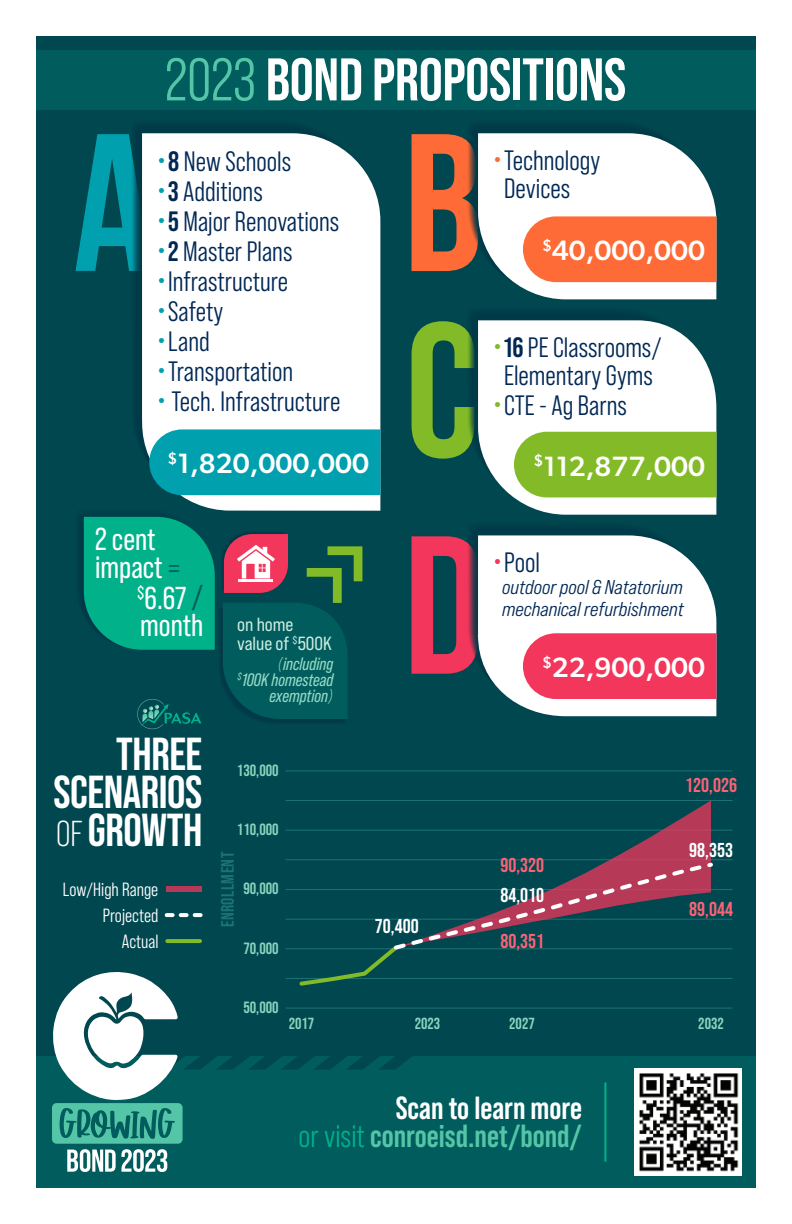
<style>
.page{position:relative;width:792px;height:1224px;background:#fff}
.page>*{position:absolute;margin:0;border:0;box-sizing:border-box;transform-origin:0 0}
.t1{font:700 60px "Bebas Neue Pro";letter-spacing:-.005em;color:#fff}
.t2{font:46px/38px "Bebas Neue";letter-spacing:-.01em;color:#fff;text-align:justify}
.t3{font:700 32px/28px "Bebas Neue Pro";color:#54c5a6;text-align:right}
.t4{font:31.6px/27.2px "Bebas Neue Pro";color:#fff}
.t5{font:28px/28px "Bebas Neue Pro Middle";color:#002855;text-align:center}
.t6{font:500 28px "Gibson";color:#fff}
.t7{font:20px/22px "Bebas Neue Pro Sm E Md It";color:#002855}
.t8{font:20px "Bebas Neue";color:#fb6274}
.t9{font:20px "Bebas Neue";color:#fff}
.t10{font:19.2px "Bebas Neue Pro Middle";color:#fff}
.t11{font:19px/19px "Bebas Neue Pro Sm E Rg";color:#ccece0}
.t12{font:italic 18px/16px "Bebas Neue Pro";color:#94d9c3;text-align:right}
.t13{font:700 18px "Bebas Neue Pro";letter-spacing:.025em;color:#1c7374}
.t14{font:16.2px "Bebas Neue";color:#88d5bd}
.t15{font:16px "Bebas Neue";color:#88d5bd}
.s1{font-family:"Bebas Neue Pro Middle";font-weight:400;color:#54c5a6}
.s2{font-family:"Bebas Neue Pro";font-weight:700}
.s3{font-family:"Bebas Neue Pro Middle";color:#005c5d}
.s4{color:#005c5d}
.s5{font-family:"Bebas Neue Pro";font-size:31.6px;color:#fff}
.s6{font-family:"Museo Slab 100"}
.s7{font-family:"Bebas Neue Pro";font-size:36px}
.s8{color:#fff}
.s9{font-family:"Bebas Neue Pro Middle";font-weight:400;color:#00b18a}
</style>
<div class="page">
<div style="left:36px;top:36px;width:720px;height:1152px;background:#004750"></div>
<div style="left:36px;top:1056px;width:720px;height:132px;background:#005c5d"></div>
<svg style="left:76px;top:134px;width:54px;height:137px"></svg>
<div style="left:142px;top:133px;width:238px;height:378px;background:#fff"></div>
<div style="left:149px;top:429px;width:231px;height:66px;background:#00a0af"></div>
<svg style="left:412px;top:321px;width:54px;height:138px"></svg>
<svg style="left:478px;top:320px;width:238px;height:195px;background:#e5eced"></svg>
<div style="left:514px;top:432px;width:202px;height:65px;background:#82bb27"></div>
<svg style="left:539px;top:295px;width:177px;height:4px"></svg>
<svg style="left:412px;top:126px;width:304px;height:169px"></svg>
<svg style="left:412px;top:536px;width:54px;height:138px"></svg>
<svg style="left:478px;top:535px;width:238px;height:181px;background:#e6eced"></svg>
<div style="left:523px;top:633px;width:193px;height:66px;background:#f3365b"></div>
<img style="left:635px;top:1069px;width:107px;height:106px">
<div style="left:36px;top:50px;width:720px;height:60px;background:#005c5d"></div>
<hr style="left:286px;top:978px;width:447px;height:1px;background:#1c7374">
<hr style="left:286px;top:948px;width:447px;height:1px;background:#1c7374">
<hr style="left:286px;top:919px;width:447px;height:1px;background:#1c7374">
<hr style="left:286px;top:889px;width:447px;height:1px;background:#1c7374">
<hr style="left:286px;top:859px;width:447px;height:1px;background:#1c7374">
<hr style="left:286px;top:830px;width:447px;height:1px;background:#1c7374">
<hr style="left:286px;top:800px;width:447px;height:1px;background:#1c7374">
<hr style="left:286px;top:770px;width:447px;height:1px;background:#1c7374">
<svg style="left:301px;top:800px;width:410px;height:60px"></svg>
<hr style="left:286px;top:1008px;width:447px;height:1px;background:#1c7374">
<svg style="left:79px;top:508px;width:283px;height:221px"></svg>
<hr style="left:239px;top:580px;width:34px;height:2px;background:#fff">
<svg style="left:52px;top:860px;width:664px;height:312px"></svg>
<h1 class="t1" style="left:165px;top:45px;width:463px"><span class="s1">2023</span> BOND PROPOSITIONS</h1>
<p class="t5" style="left:158px;top:147px;width:135px"><sup>•</sup> <span class="s2">8</span> New Schools</p>
<p class="t5" style="left:158px;top:177px;width:106px"><sup>•</sup> <span class="s2">3</span> Additions</p>
<p class="t5" style="left:158px;top:207px;width:183px"><sup>•</sup> <span class="s2">5</span> Major Renovations</p>
<p class="t5" style="left:158px;top:237px;width:136px"><sup>•</sup> <span class="s2">2</span> Master Plans</p>
<p class="t5" style="left:158px;top:267px;width:132px"><sup>•</sup> Infrastructure</p>
<p class="t5" style="left:158px;top:297px;width:67px"><sup>•</sup> Safety</p>
<p class="t5" style="left:158px;top:327px;width:53px"><sup>•</sup> Land</p>
<p class="t5" style="left:158px;top:357px;width:137px"><sup>•</sup> Transportation</p>
<p class="t5" style="left:158px;top:387px;width:184px"><sup>•</sup> Tech. Infrastructure</p>
<p class="t6" style="left:168px;top:447px;width:203px"><sup>$</sup>1,820,000,000</p>
<p class="t4" style="left:95px;top:526px;width:87px">2 cent impact <span class="s3">=</span></p>
<p class="t4" style="left:137px;top:584px;width:68px"><sup>$</sup>6.67 <span class="s4">/</span></p>
<p class="t11" style="left:237px;top:615px;width:96px;text-indent:-97px"><span class="s5">month</span> on home value of <sup>$</sup>500K</p>
<p class="t12" style="left:238px;top:656px;width:97px"><span class="s6">(</span>including<br><sup>$</sup>100K homestead exemption<span class="s6">)</span></p>
<h2 class="t2" style="left:54px;top:735px;width:150px;text-indent:63px">THREE SCENARIOS <span class="s7">OF</span> GROWTH</h2>
<p class="t10" style="left:63px;top:878px;width:97px">Low/High Range</p>
<p class="t10" style="left:122px;top:930px;width:38px">Actual</p>
<p class="t10" style="left:103px;top:904px;width:57px">Projected</p>
<p class="t14" style="left:237px;top:761px;width:43px">130,000</p>
<p class="t14" style="left:237px;top:820px;width:43px">110,000</p>
<p class="t13" style="left:217px;top:927px;width:77px;rotate:-90deg">ENROLLMENT</p>
<p class="t14" style="left:243px;top:880px;width:37px">90,000</p>
<p class="t14" style="left:243px;top:939px;width:37px">70,000</p>
<p class="t14" style="left:243px;top:998px;width:37px">50,000</p>
<p class="t9" style="left:375px;top:915px;width:45px">70,400</p>
<p class="t5" style="left:504px;top:147px;width:98px;text-align:left;text-indent:-10px"><sup>•</sup> Technology<br>Devices</p>
<p class="t6" style="left:542px;top:234px;width:165px"><sup>$</sup>40,000,000</p>
<p class="t5" style="left:494px;top:333px;width:169px"><sup>•</sup> <span class="s2">16</span> PE Classrooms/<br>Elementary Gyms</p>
<p class="t5" style="left:494px;top:391px;width:134px"><sup>•</sup> CTE - Ag Barns</p>
<p class="t6" style="left:534px;top:449px;width:173px"><sup>$</sup>112,877,000</p>
<p class="t5" style="left:494px;top:548px;width:48px"><sup>•</sup> Pool</p>
<p class="t7" style="left:502px;top:575px;width:183px">outdoor pool &amp; Natatorium mechanical refurbishment</p>
<p class="t6" style="left:542px;top:651px;width:165px"><sup>$</sup>22,900,000</p>
<p class="t8" style="left:500px;top:854px;width:45px">90,320</p>
<p class="t9" style="left:500px;top:884px;width:45px">84,010</p>
<p class="t8" style="left:500px;top:930px;width:45px">80,351</p>
<p class="t8" style="left:685px;top:774px;width:53px">120,026</p>
<p class="t9" style="left:689px;top:839px;width:45px">98,353</p>
<p class="t8" style="left:689px;top:897px;width:45px">89,044</p>
<p class="t15" style="left:289px;top:1014px;width:27px">2017</p>
<p class="t15" style="left:415px;top:1014px;width:27px">2023</p>
<p class="t15" style="left:509px;top:1014px;width:27px">2027</p>
<p class="t15" style="left:698px;top:1014px;width:27px">2032</p>
<p class="t3" style="left:299px;top:1093px;width:285px"><span class="s8">Scan to learn more<br></span><span class="s9">or visit</span> conroeisd.net/bond/</p>
</div>
